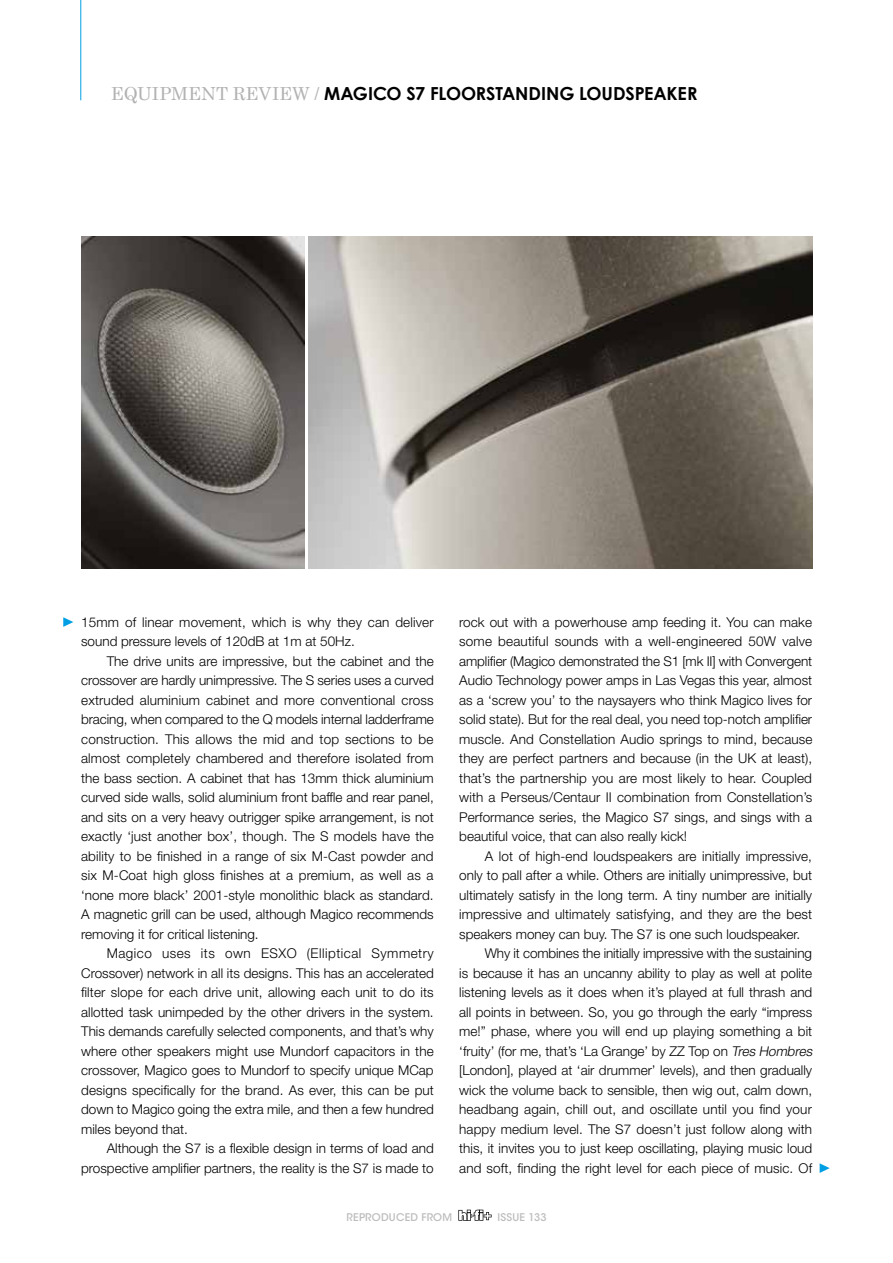
<style>
.page{position:relative;width:893px;height:1263px;background:#fff}
.page>*{position:absolute;margin:0;border:0;box-sizing:border-box;transform-origin:0 0}
.t1{font:700 18px "Century Gothic";letter-spacing:-.01em;color:#000}
.t2{font:300 13.5px/19.5px "Helvetica Neue LT Std";color:#000;text-align:justify}
.t3{font:500 10.5px "ITC Avant Garde Std";letter-spacing:.025em;color:#bcbcbc}
.s1{font-family:"Century Schoolbook";font-weight:400;color:#b3b2b2}
.s2{font-style:italic}
</style>
<div class="page">
<img style="left:308px;top:237px;width:504px;height:331px">
<img style="left:82px;top:237px;width:223px;height:331px">
<svg style="left:63px;top:617px;width:10px;height:10px"></svg>
<svg style="left:820px;top:1163px;width:10px;height:10px"></svg>
<svg style="left:458px;top:1210px;width:34px;height:11px"></svg>
<hr style="left:80px;top:0;width:1px;height:100px;background:#009fe3">
<h1 class="t1" style="left:111px;top:82px;width:588px"><span class="s1">EQUIPMENT REVIEW /</span> MAGICO S7 FLOORSTANDING LOUDSPEAKER</h1>
<p class="t2" style="left:81px;top:612px;width:354px">15mm of linear movement, which is why they can deliver sound pressure levels of 120dB at 1m at 50Hz.</p>
<p class="t2" style="left:81px;top:651px;width:354px;text-indent:26px">The drive units are impressive, but the cabinet and the crossover are hardly unimpressive. The S series uses a curved extruded aluminium cabinet and more conventional cross bracing, when compared to the Q models internal ladderframe construction. This allows the mid and top sections to be almost completely chambered and therefore isolated from the bass section. A cabinet that has 13mm thick aluminium curved side walls, solid aluminium front baffle and rear panel, and sits on a very heavy outrigger spike arrangement, is not exactly ‘just another box’, though. The S models have the ability to be finished in a range of six M-Cast powder and six M-Coat high gloss finishes at a premium, as well as a ‘none more black’ 2001-style monolithic black as standard.<br>A magnetic grill can be used, although Magico recommends removing it for critical listening.</p>
<p class="t2" style="left:81px;top:943px;width:354px;text-indent:26px">Magico uses its own ESXO (Elliptical Symmetry Crossover) network in all its designs. This has an accelerated filter slope for each drive unit, allowing each unit to do its allotted task unimpeded by the other drivers in the system.<br>This demands carefully selected components, and that’s why where other speakers might use Mundorf capacitors in the crossover, Magico goes to Mundorf to specify unique MCap designs specifically for the brand. As ever, this can be put down to Magico going the extra mile, and then a few hundred miles beyond that.</p>
<p class="t2" style="left:81px;top:1138px;width:354px;text-align:right">Although the S7 is a flexible design in terms of load and prospective amplifier partners, the reality is the S7 is made to</p>
<p class="t2" style="left:459px;top:612px;width:355px">rock out with a powerhouse amp feeding it. You can make some beautiful sounds with a well-engineered 50W valve amplifier (Magico demonstrated the S1 [mk II] with Convergent Audio Technology power amps in Las Vegas this year, almost as a ‘screw you’ to the naysayers who think Magico lives for solid state). But for the real deal, you need top-notch amplifier muscle. And Constellation Audio springs to mind, because they are perfect partners and because (in the UK at least), that’s the partnership you are most likely to hear. Coupled with a Perseus/Centaur II combination from Constellation’s Performance series, the Magico S7 sings, and sings with a beautiful voice, that can also really kick!</p>
<p class="t2" style="left:485px;top:846px;width:329px">A lot of high-end loudspeakers are initially impressive,</p>
<p class="t2" style="left:459px;top:865px;width:354px">only to pall after a while. Others are initially unimpressive, but</p>
<p class="t2" style="left:459px;top:885px;width:354px">ultimately satisfy in the long term. A tiny number are initially</p>
<p class="t2" style="left:459px;top:904px;width:354px">impressive and ultimately satisfying, and they are the best</p>
<p class="t2" style="left:459px;top:924px;width:343px">speakers money can buy. The S7 is one such loudspeaker.</p>
<p class="t2" style="left:485px;top:943px;width:329px">Why it combines the initially impressive with the sustaining</p>
<p class="t2" style="left:459px;top:963px;width:354px">is because it has an uncanny ability to play as well at polite</p>
<p class="t2" style="left:459px;top:982px;width:355px">listening levels as it does when it’s played at full thrash and</p>
<p class="t2" style="left:459px;top:1002px;width:354px">all points in between. So, you go through the early “impress</p>
<p class="t2" style="left:459px;top:1021px;width:355px">me!” phase, where you will end up playing something a bit</p>
<p class="t2" style="left:459px;top:1041px;width:357px">‘fruity’ (for me, that’s ‘La Grange’ by ZZ Top on <span class="s2">Tres Hombres</span></p>
<p class="t2" style="left:459px;top:1060px;width:354px">[London], played at ‘air drummer’ levels), and then gradually</p>
<p class="t2" style="left:459px;top:1080px;width:354px">wick the volume back to sensible, then wig out, calm down,</p>
<p class="t2" style="left:459px;top:1099px;width:354px">headbang again, chill out, and oscillate until you find your</p>
<p class="t2" style="left:459px;top:1119px;width:354px">happy medium level. The S7 doesn’t just follow along with</p>
<p class="t2" style="left:459px;top:1138px;width:354px">this, it invites you to just keep oscillating, playing music loud</p>
<p class="t2" style="left:459px;top:1158px;width:354px">and soft, finding the right level for each piece of music. Of</p>
<p class="t3" style="left:346px;top:1210px;width:107px">REPRODUCED FROM</p>
<p class="t3" style="left:497px;top:1210px;width:51px">ISSUE 133</p>
</div>
